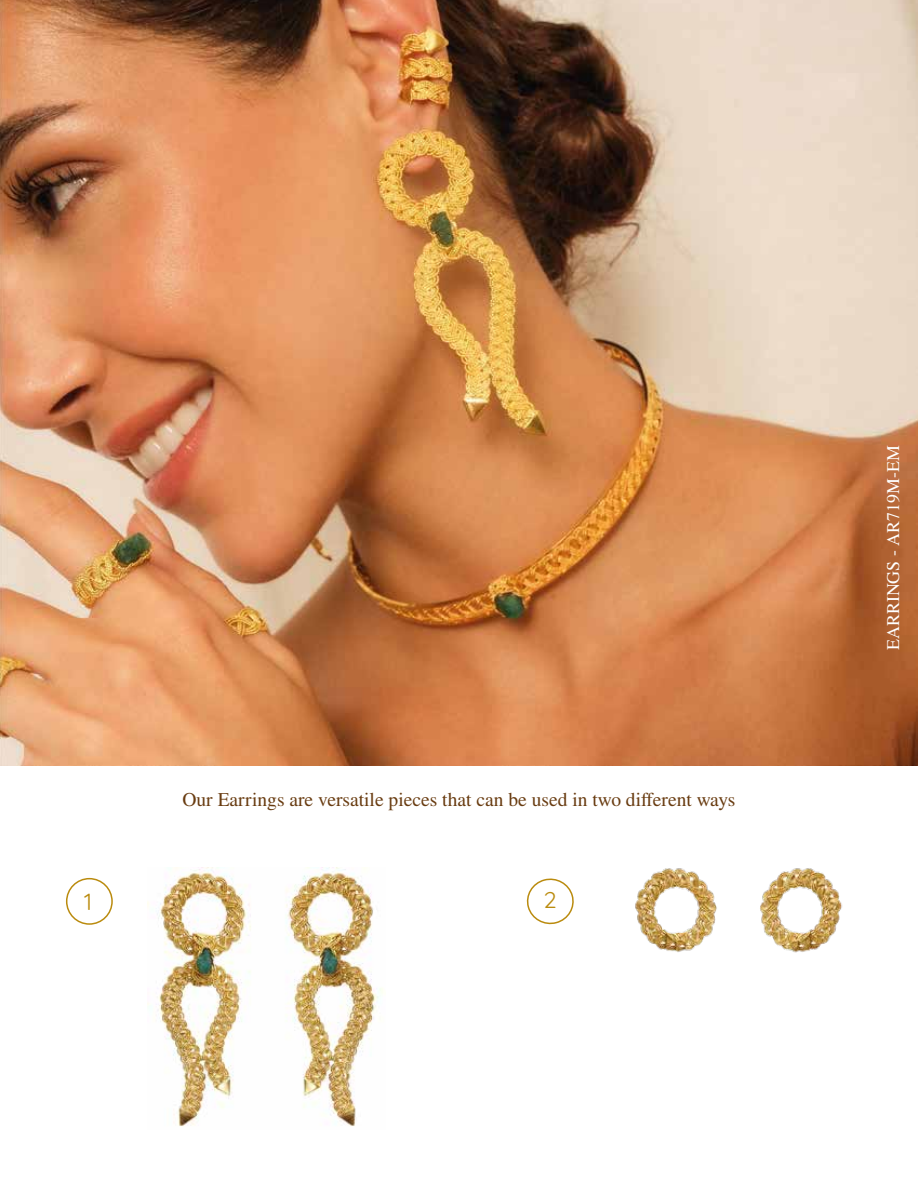
<style>
.page{position:relative;width:918px;height:1188px;background:#fff}
.page>*{position:absolute;margin:0;border:0;box-sizing:border-box;transform-origin:0 0}
.t1{font:23.4px "Quicksand";color:#ba8b0e}
.t2{font:22.65px "Quicksand";color:#ba8b0e}
.t3{font:19.5px "STIX General";color:#693c11}
.t4{font:17.85px "STIX General";color:#fff}
</style>
<div class="page">
<img style="left:0;top:0;width:918px;height:765px">
<img style="left:147px;top:867px;width:236px;height:260px">
<div style="left:66px;top:878px;width:47px;height:47px;border:2px solid #ba8b0e;border-radius:50%"></div>
<svg style="left:526px;top:878px;width:48px;height:47px"></svg>
<img style="left:635px;top:868px;width:207px;height:85px">
<p class="t3" style="left:182px;top:786px;width:555px">Our Earrings are versatile pieces that can be used in two different ways</p>
<p class="t1" style="left:84px;top:883px;width:10px">1</p>
<p class="t2" style="left:544px;top:883px;width:14px">2</p>
<p class="t4" style="left:881px;top:650px;width:206px;rotate:-90deg">EARRINGS - AR719M-EM</p>
</div>
